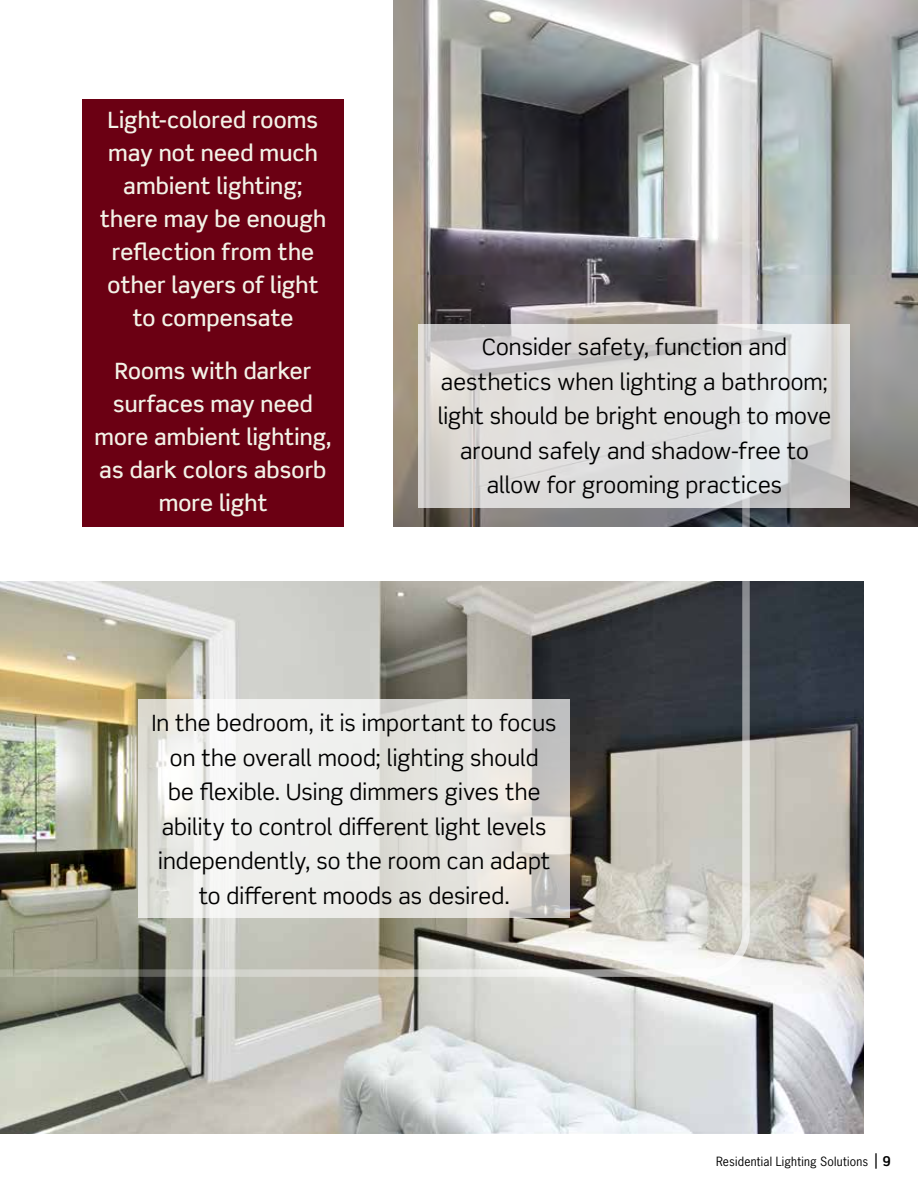
<style>
.page{position:relative;width:918px;height:1188px;background:#fff}
.page>*{position:absolute;margin:0;border:0;box-sizing:border-box;transform-origin:0 0}
.t1{font:22.5px/34.5px "Scene Std";letter-spacing:.005em;color:#000;text-align:center}
.t2{font:500 22.5px/33px "Scene Std";letter-spacing:.005em;color:#f3f2e7;text-align:center}
.t3{font:12px "News Gothic Std";letter-spacing:.02em;color:#000}
.s1{font-family:"Scene Std";font-style:italic;font-size:16.5px}
.s2{font-family:"Scene Std";font-weight:700;font-size:13.5px}
</style>
<div class="page">
<img style="left:750px;top:0;width:168px;height:526px">
<img style="left:0;top:581px;width:864px;height:553px">
<img style="left:0;top:0;width:750px;height:977px">
<svg style="left:0;top:0;width:21px;height:704px"></svg>
<svg style="left:138px;top:700px;width:432px;height:218px"></svg>
<div style="left:82px;top:99px;width:262px;height:427px;background:#6b0013"></div>
<svg style="left:418px;top:324px;width:432px;height:184px;background:#dadad9"></svg>
<p class="t2" style="left:100px;top:103px;width:228px">Light-colored rooms may not need much ambient lighting; there may be enough reflection from the other layers of light to compensate</p>
<p class="t2" style="left:95px;top:355px;width:238px">Rooms with darker surfaces may need more ambient lighting, as dark colors absorb more light</p>
<p class="t1" style="left:438px;top:329px;width:395px">Consider safety, function and aesthetics when lighting a bathroom; light should be bright enough to move around safely and shadow-free to allow for grooming practices</p>
<p class="t1" style="left:152px;top:706px;width:407px">In the bedroom, it is important to focus on the overall mood; lighting should<br>be flexible. Using dimmers gives the ability to control different light levels independently, so the room can adapt to different moods as desired.</p>
<p class="t3" style="left:716px;top:1154px;width:176px">Residential Lighting Solutions <span class="s1">|</span> <span class="s2">9</span></p>
</div>
